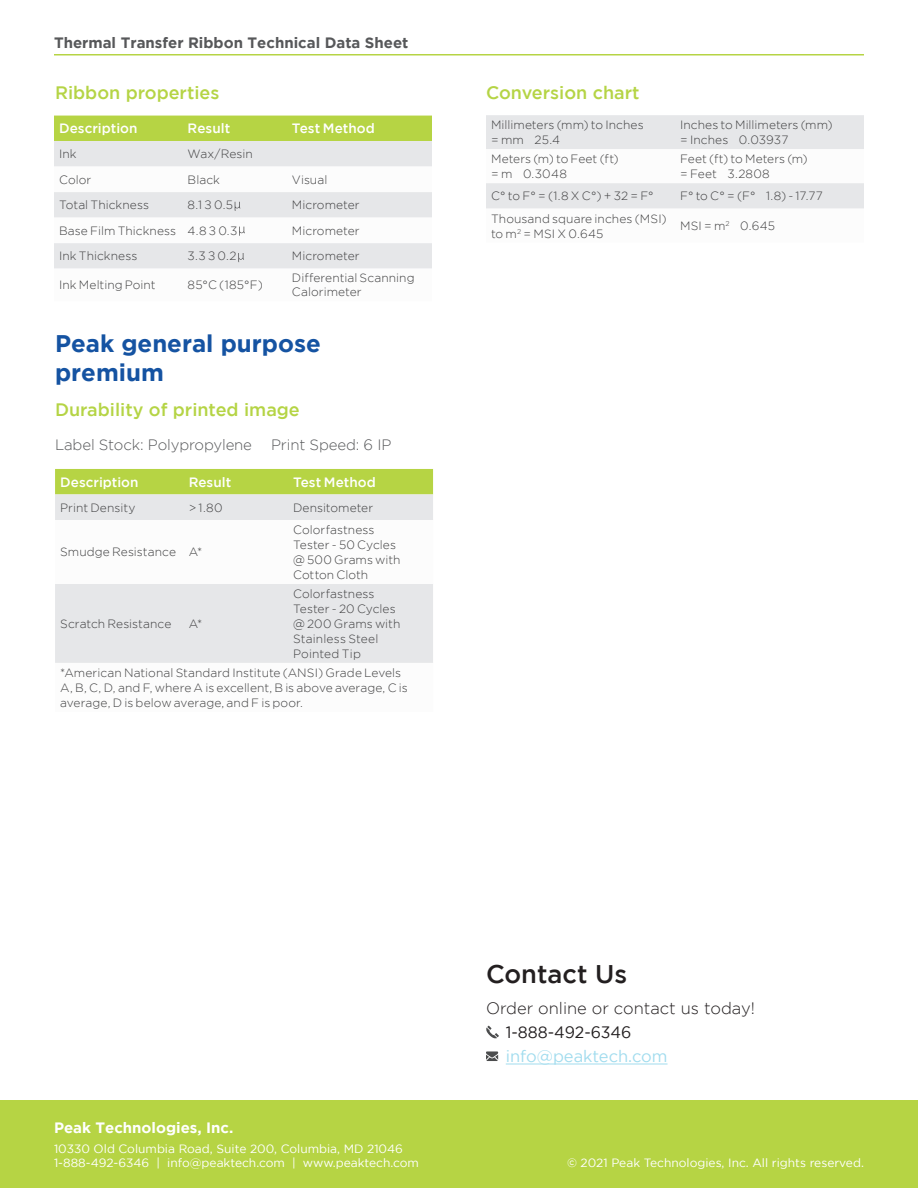
<style>
.page{position:relative;width:918px;height:1188px;background:#fff}
.page>*{position:absolute;margin:0;border:0;box-sizing:border-box;transform-origin:0 0}
.t1{font:500 25.5px "Gotham";color:#231f20}
.Header_H1{font:700 24px/28.8px "Gotham";color:#1553a2}
.Section_header{font:500 18px "Gotham";color:#b5d445}
.Header_H1-2{font:500 18px "Gotham";color:#b5d445}
.t2{font:300 16.5px "Gotham";color:#231f20}
.t3{font:16.5px "Gotham";color:#a1dcee}
.t4{font:16.5px "Gotham";color:#231f20;scale:.96 1}
.t5{font:700 15px "Gotham";color:#57585a}
.Body_Copy{font:300 15px "Gotham";letter-spacing:-.01em;color:#57585a}
.t6{font:700 15px "Gotham";color:#fff}
.Table_Header{font:500 13.5px "Gotham";letter-spacing:.005em;color:#fff}
.Table_copy{font:300 12px/15px "Gotham";letter-spacing:.005em;color:#3e3e3f}
.t7{font:12px/13.5px "Gotham";color:#fff}
</style>
<div class="page">
<div style="left:0;top:1101px;width:918px;height:87px;background:#b6d444"></div>
<hr style="left:506px;top:1064px;width:162px;height:1px;background:#a1dcee">
<svg style="left:486px;top:1026px;width:13px;height:13px"></svg>
<svg style="left:486px;top:1051px;width:12px;height:10px"></svg>
<svg style="left:486px;top:115px;width:378px;height:94px"></svg>
<div style="left:54px;top:116px;width:378px;height:25px;background:#b6d444"></div>
<div style="left:54px;top:141px;width:378px;height:25px;background:#e6e7e9"></div>
<svg style="left:54px;top:192px;width:378px;height:77px;fill:#e6e7e9"></svg>
<svg style="left:235px;top:202px;width:5px;height:9px"></svg>
<svg style="left:239px;top:227px;width:6px;height:9px"></svg>
<svg style="left:238px;top:253px;width:6px;height:9px"></svg>
<hr style="left:54px;top:54px;width:810px;height:2px;background:#b6d444">
<div style="left:55px;top:469px;width:378px;height:25px;background:#b6d444"></div>
<div style="left:55px;top:494px;width:378px;height:26px;background:#e6e7e9"></div>
<div style="left:55px;top:584px;width:378px;height:79px;background:#e6e7e9"></div>
<p class="t5" style="left:54px;top:34px;width:356px">Thermal Transfer Ribbon Technical Data Sheet</p>
<p class="Section_header" style="left:55px;top:82px;width:166px">Ribbon properties</p>
<p class="Table_Header" style="left:59px;top:121px;width:80px">Description</p>
<p class="Table_Header" style="left:188px;top:121px;width:44px">Result</p>
<p class="Table_Header" style="left:292px;top:121px;width:84px">Test Method</p>
<p class="Table_copy" style="left:59px;top:146px;width:19px">Ink</p>
<p class="Table_copy" style="left:188px;top:146px;width:67px">Wax/Resin</p>
<p class="Table_copy" style="left:59px;top:172px;width:34px">Color</p>
<p class="Table_copy" style="left:188px;top:172px;width:34px">Black</p>
<p class="Table_copy" style="left:292px;top:172px;width:37px">Visual</p>
<p class="Table_copy" style="left:59px;top:197px;width:91px">Total Thickness</p>
<p class="Table_copy" style="left:188px;top:197px;width:47px">8.1 ± 0.5</p>
<p class="Table_copy" style="left:292px;top:197px;width:69px">Micrometer</p>
<p class="Table_copy" style="left:59px;top:223px;width:119px">Base Film Thickness</p>
<p class="Table_copy" style="left:188px;top:223px;width:51px">4.8 ± 0.3</p>
<p class="Table_copy" style="left:292px;top:223px;width:69px">Micrometer</p>
<p class="Table_copy" style="left:59px;top:248px;width:80px">Ink Thickness</p>
<p class="Table_copy" style="left:188px;top:248px;width:50px">3.3 ± 0.2</p>
<p class="Table_copy" style="left:292px;top:248px;width:69px">Micrometer</p>
<p class="Table_copy" style="left:59px;top:277px;width:98px">Ink Melting Point</p>
<p class="Table_copy" style="left:188px;top:277px;width:77px">85°C (185°F)</p>
<p class="Table_copy" style="left:292px;top:271px;width:124px;line-height:13.5px">Differential Scanning<br>Calorimeter</p>
<p class="Header_H1" style="left:55px;top:328px;width:267px">Peak general purpose premium</p>
<p class="Header_H1-2" style="left:55px;top:399px;width:246px">Durability of printed image</p>
<p class="Body_Copy" style="left:55px;top:437px;width:199px">Label Stock: Polypropylene</p>
<p class="Body_Copy" style="left:271px;top:437px;width:122px">Print Speed: 6 IP</p>
<p class="Table_Header" style="left:60px;top:474px;width:80px">Description</p>
<p class="Table_Header" style="left:189px;top:474px;width:44px">Result</p>
<p class="Table_Header" style="left:293px;top:474px;width:84px">Test Method</p>
<p class="Table_copy" style="left:60px;top:500px;width:77px">Print Density</p>
<p class="Table_copy" style="left:189px;top:500px;width:35px">&gt; 1.80</p>
<p class="Table_copy" style="left:293px;top:500px;width:82px">Densitometer</p>
<p class="Table_copy" style="left:60px;top:544px;width:117px">Smudge Resistance</p>
<p class="Table_copy" style="left:189px;top:544px;width:15px">A*</p>
<p class="Table_copy" style="left:293px;top:522px;width:109px">Colorfastness<br>Tester - 50 Cycles @ 500 Grams with<br>Cotton Cloth</p>
<p class="Table_copy" style="left:293px;top:586px;width:109px">Colorfastness<br>Tester - 20 Cycles @ 200 Grams with<br>Stainless Steel<br>Pointed Tip</p>
<p class="Table_copy" style="left:60px;top:665px;width:349px">*American National Standard Institute (ANSI) Grade Levels<br>A, B, C, D, and F, where A is excellent, B is above average, C is average, D is below average, and F is poor.</p>
<p class="Table_copy" style="left:60px;top:616px;width:113px">Scratch Resistance</p>
<p class="Table_copy" style="left:189px;top:616px;width:15px">A*</p>
<p class="Section_header" style="left:486px;top:82px;width:155px">Conversion chart</p>
<p class="Table_copy" style="left:491px;top:117px;width:154px">Millimeters (mm) to Inches = mm ÷ 25.4</p>
<p class="Table_copy" style="left:680px;top:117px;width:154px">Inches to Millimeters (mm) = Inches ÷ 0.03937</p>
<p class="Table_copy" style="left:491px;top:151px;width:129px">Meters (m) to Feet (ft) = m ÷ 0.3048</p>
<p class="Table_copy" style="left:680px;top:151px;width:129px">Feet (ft) to Meters (m) = Feet ÷ 3.2808</p>
<p class="Table_copy" style="left:491px;top:188px;width:164px">C° to F° = (1.8 X C°) + 32 = F°</p>
<p class="Table_copy" style="left:680px;top:188px;width:144px">F° to C° = (F° ÷ 1.8) - 17.77</p>
<p class="Table_copy" style="left:491px;top:211px;width:177px">Thousand square inches (MSI) to m<sup>2</sup> = MSI X 0.645</p>
<p class="Table_copy" style="left:680px;top:218px;width:97px">MSI = m<sup>2</sup> ÷ 0.645</p>
<p class="t6" style="left:54px;top:1119px;width:181px">Peak Technologies, Inc.</p>
<p class="t7" style="left:54px;top:1142px;width:367px">10330 Old Columbia Road, Suite 200, Columbia, MD 21046<br>1-888-492-6346 | info@peaktech.com | www.peaktech.com</p>
<h1 class="t1" style="left:486px;top:960px;width:143px">Contact Us</h1>
<h3 class="t2" style="left:486px;top:999px;width:270px">Order online or contact us today!</h3>
<h3 class="t4" style="left:506px;top:1023px;width:132px">1-888-492-6346</h3>
<h3 class="t3" style="left:506px;top:1047px;width:163px">info@peaktech.com</h3>
<p class="t7" style="left:567px;top:1155px;width:298px">© 2021 Peak Technologies, Inc. All rights reserved.</p>
</div>
